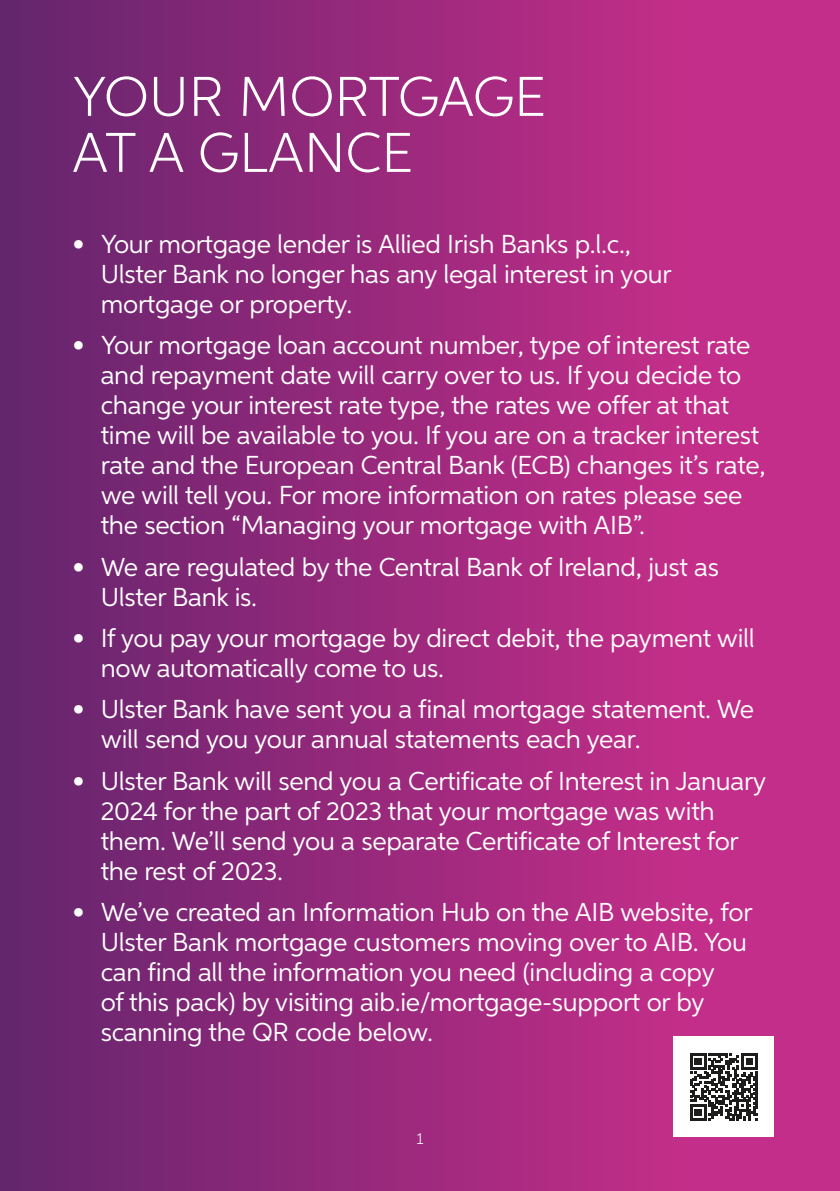
<style>
.page{position:relative;width:840px;height:1191px;background:#fff}
.page>*{position:absolute;margin:0;border:0;box-sizing:border-box;transform-origin:0 0}
.t1{font:300 56px/56px "Aspira";color:#fff}
.t2{font:26px/30px "Aspira";letter-spacing:-.01em;color:#fff}
.t3{font:300 16px "Aspira";color:#fff}
</style>
<div class="page">
<div style="left:0;top:0;width:839px;height:1191px;background:linear-gradient(to right,#67256e,#d12f8d)"></div>
<div style="left:673px;top:1036px;width:100px;height:101px;background:#fff"></div>
<svg style="left:690px;top:1053px;width:67px;height:67px"></svg>
<p class="t1" style="left:72px;top:67px;width:474px">YOUR MORTGAGE<br>AT A GLANCE</p>
<p class="t2" style="left:101px;top:228px;width:572px;text-indent:-28px">• Your mortgage lender is Allied Irish Banks p.l.c.,<br>Ulster Bank no longer has any legal interest in your mortgage or property.</p>
<p class="t2" style="left:101px;top:330px;width:666px;text-indent:-28px">• Your mortgage loan account number, type of interest rate and repayment date will carry over to us. If you decide to change your interest rate type, the rates we offer at that time will be available to you. If you are on a tracker interest rate and the European Central Bank (ECB) changes it’s rate, we will tell you. For more information on rates please see the section “Managing your mortgage with AIB”.</p>
<p class="t2" style="left:101px;top:551px;width:619px;text-indent:-28px">• We are regulated by the Central Bank of Ireland, just as<br>Ulster Bank is.</p>
<p class="t2" style="left:101px;top:622px;width:655px;text-indent:-28px">• If you pay your mortgage by direct debit, the payment will now automatically come to us.</p>
<p class="t2" style="left:101px;top:694px;width:654px;text-indent:-28px">• Ulster Bank have sent you a final mortgage statement. We will send you your annual statements each year.</p>
<p class="t2" style="left:101px;top:765px;width:666px;text-indent:-28px">• Ulster Bank will send you a Certificate of Interest in January 2024 for the part of 2023 that your mortgage was with them. We’ll send you a separate Certificate of Interest for the rest of 2023.</p>
<p class="t2" style="left:101px;top:896px;width:653px;text-indent:-28px">• We’ve created an Information Hub on the AIB website, for Ulster Bank mortgage customers moving over to AIB. You can find all the information you need (including a copy<br>of this pack) by visiting aib.ie/mortgage-support or by scanning the QR code below.</p>
<p class="t3" style="left:416px;top:1128px;width:9px">1</p>
</div>
